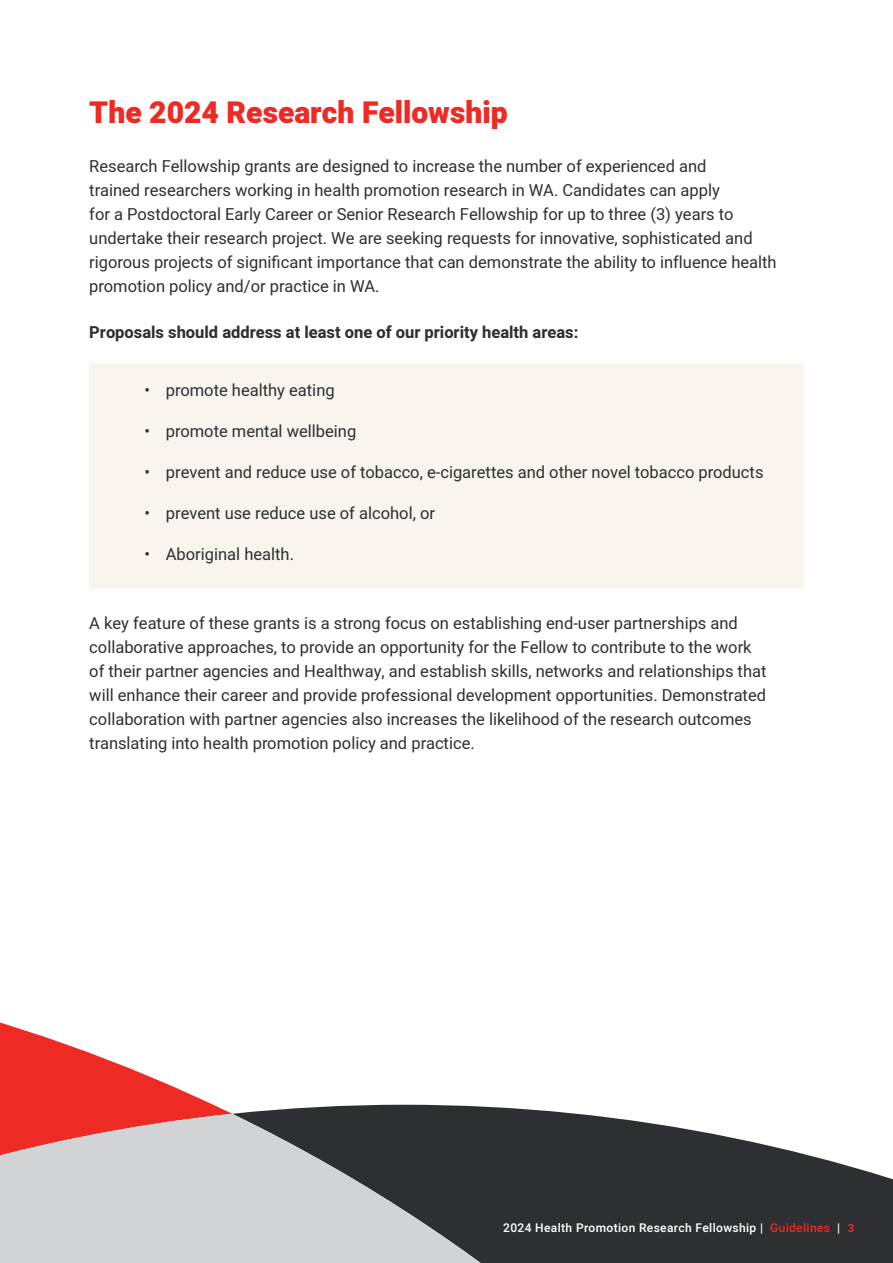
<style>
.page{position:relative;width:893px;height:1263px;background:#fff}
.page>*{position:absolute;margin:0;border:0;box-sizing:border-box;transform-origin:0 0}
.t1{font:900 30px "Heebo";color:#ed2a24}
.t2{font:16.5px/24px "Heebo";color:#2d2f32}
.t3{font:700 16.5px "Heebo";color:#2d2f32}
.t4{font:500 12px "Heebo";letter-spacing:.03em;color:#fff}
.s1{color:#ed2a24}
.s2{font-weight:700;font-size:11.25px;color:#ed2a24}
</style>
<div class="page">
<div style="left:89px;top:364px;width:715px;height:225px;background:#f9f5ee"></div>
<svg style="left:0;top:1022px;width:214px;height:83px;fill:#ed2a24"></svg>
<svg style="left:0;top:1105px;width:578px;height:9px"></svg>
<svg style="left:0;top:1114px;width:893px;height:149px;background:#7e7a7c"></svg>
<h1 class="t1" style="left:89px;top:91px;width:420px">The 2024 Research Fellowship</h1>
<p class="t2" style="left:89px;top:154px;width:689px">Research Fellowship grants are designed to increase the number of experienced and<br>trained researchers working in health promotion research in WA. Candidates can apply<br>for a Postdoctoral Early Career or Senior Research Fellowship for up to three (3) years to undertake their research project. We are seeking requests for innovative, sophisticated and rigorous projects of significant importance that can demonstrate the ability to influence health promotion policy and/or practice in WA.</p>
<p class="t3" style="left:89px;top:320px;width:491px">Proposals should address at least one of our priority health areas:</p>
<p class="t2" style="left:145px;top:378px;width:192px">• promote healthy eating</p>
<p class="t2" style="left:145px;top:419px;width:213px">• promote mental wellbeing</p>
<p class="t2" style="left:145px;top:460px;width:620px">• prevent and reduce use of tobacco, e-cigarettes and other novel tobacco products</p>
<p class="t2" style="left:145px;top:501px;width:292px">• prevent use reduce use of alcohol, or</p>
<p class="t2" style="left:145px;top:542px;width:151px">• Aboriginal health.</p>
<p class="t2" style="left:89px;top:611px;width:679px">A key feature of these grants is a strong focus on establishing end-user partnerships and collaborative approaches, to provide an opportunity for the Fellow to contribute to the work of their partner agencies and Healthway, and establish skills, networks and relationships that will enhance their career and provide professional development opportunities. Demonstrated collaboration with partner agencies also increases the likelihood of the research outcomes translating into health promotion policy and practice.</p>
<p class="t4" style="left:503px;top:1219px;width:353px">2024 Health Promotion Research Fellowship | <span class="s1">Guidelines</span> | <span class="s2">3</span></p>
</div>
